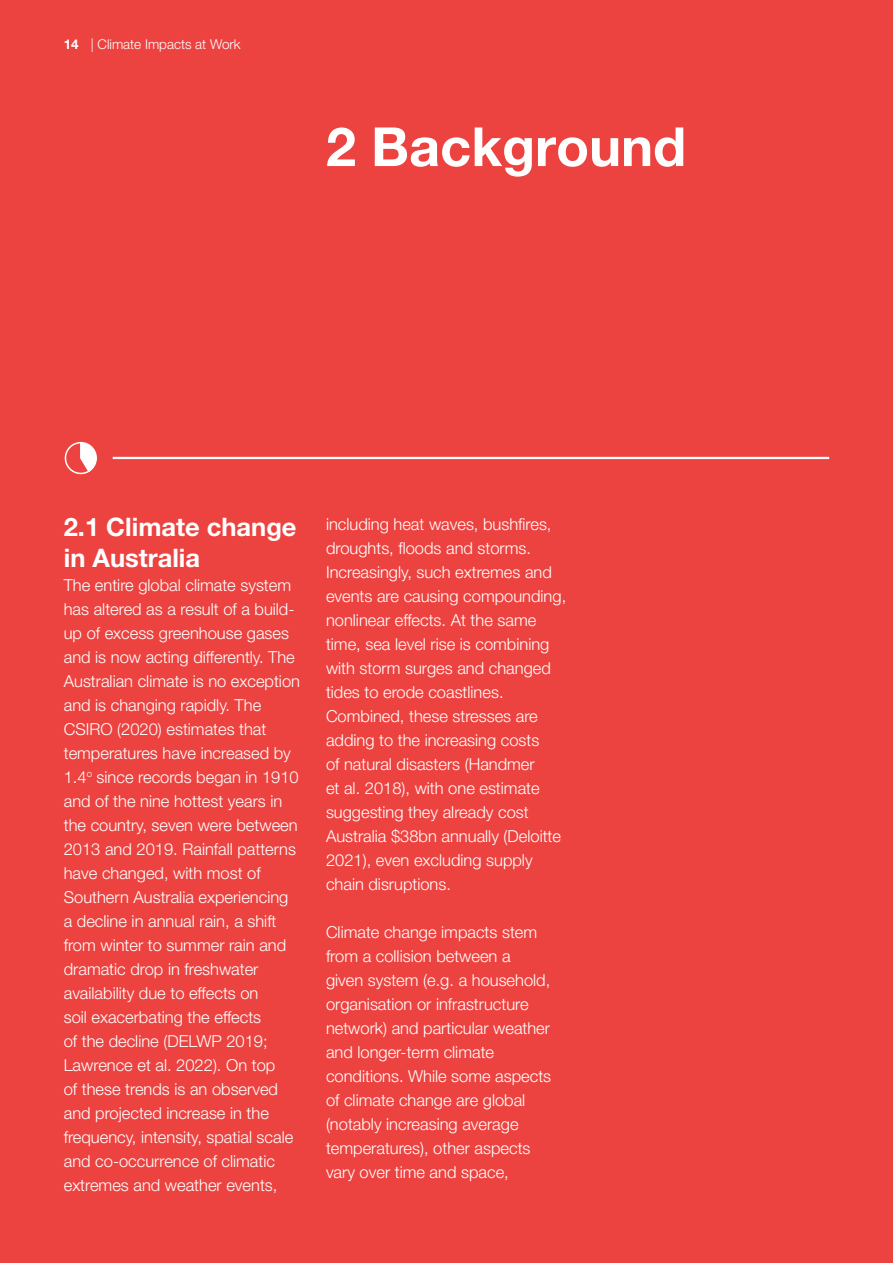
<style>
.page{position:relative;width:893px;height:1263px;background:#ed4340}
.page>*{position:absolute;margin:0;border:0;box-sizing:border-box;transform-origin:0 0}
.t1{font:700 54px "Helvetica Neue LT Pro";color:#fff}
.t2{font:700 25.5px/30.6px "Helvetica Neue LT Pro";color:#fff}
.t3{font:300 16.5px/24px "Helvetica Neue LT Pro";color:#fff}
.t4{font:300 13.5px "Helvetica Neue LT Pro";color:#fff}
.s1{font-weight:700}
</style>
<div class="page">
<hr style="left:113px;top:457px;width:716px;height:2px;background:#fff">
<svg style="left:64px;top:441px;width:33px;height:34px"></svg>
<p class="t4" style="left:64px;top:36px;width:178px"><span class="s1">14</span> | Climate Impacts at Work</p>
<h1 class="t1" style="left:326px;top:113px;width:362px">2 Background</h1>
<h2 class="t2" style="left:64px;top:511px;width:234px">2.1 Climate change in Australia</h2>
<p class="t3" style="left:64px;top:572px;width:238px">The entire global climate system has altered as a result of a build&shy;up of excess greenhouse gases and is now acting differently. The<br>Australian climate is no exception and is changing rapidly. The<br>CSIRO (2020) estimates that temperatures have increased by<br>1.4<sup>o</sup> since records began in 1910 and of the nine hottest years in the country, seven were between<br>2013 and 2019. Rainfall patterns have changed, with most of<br>Southern Australia experiencing a decline in annual rain, a shift from winter to summer rain and dramatic drop in freshwater availability due to effects on<br>soil exacerbating the effects<br>of the decline (DELWP 2019;<br>Lawrence et al. 2022). On top<br>of these trends is an observed and projected increase in the frequency, intensity, spatial scale and co-occurrence of climatic extremes and weather events,</p>
<p class="t3" style="left:326px;top:511px;width:242px">including heat waves, bushfires, droughts, floods and storms.<br>Increasingly, such extremes and events are causing compounding, nonlinear effects. At the same time, sea level rise is combining with storm surges and changed tides to erode coastlines.<br>Combined, these stresses are adding to the increasing costs<br>of natural disasters (Handmer<br>et al. 2018), with one estimate suggesting they already cost<br>Australia $38bn annually (Deloitte<br>2021), even excluding supply chain disruptions.</p>
<p class="t3" style="left:326px;top:920px;width:227px">Climate change impacts stem from a collision between a given system (e.g. a household, organisation or infrastructure network) and particular weather and longer-term climate conditions. While some aspects of climate change are global (notably increasing average temperatures), other aspects vary over time and space,</p>
</div>
